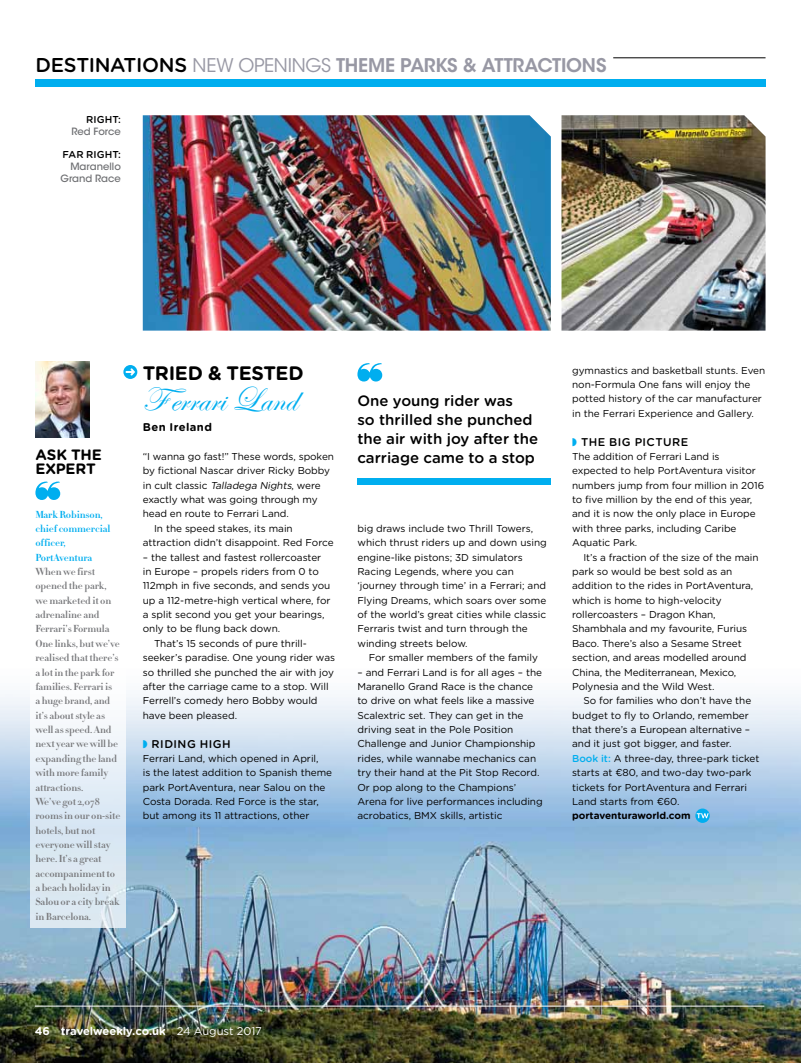
<style>
.page{position:relative;width:801px;height:1063px;background:#fff}
.page>*{position:absolute;margin:0;border:0;box-sizing:border-box;transform-origin:0 0}
.t1{font:35px "Edwardian Script ITC";letter-spacing:-.005em;color:#00aeef}
.t2{font:700 19.5px "Gotham Rounded";letter-spacing:-.02em;color:#000}
.t3{font:600 18.75px "ITC Avant Garde Std";letter-spacing:-.015em;color:#9898a4}
.t4{font:500 15px/18.8px "Gotham Rounded";letter-spacing:-.005em;color:#000}
.t5{font:700 15px/14.4px "Gotham Rounded";letter-spacing:-.01em;color:#000}
.t6{font:700 11.25px "Gotham Rounded";letter-spacing:-.005em;color:#fff}
.t7{font:500 11.25px "Gotham Rounded";letter-spacing:.05em;color:#000}
.t8{font:700 11.25px "Gotham Rounded";letter-spacing:.04em;color:#000}
.t9{font:10px/14.4px "Gotham Rounded";letter-spacing:-.005em;color:#000}
.t10{font:700 10px/14.4px "Didot HTF 06";letter-spacing:-.01em;color:#77787b}
.t11{font:700 10px/14.4px "Didot HTF 06";letter-spacing:-.01em;color:#00aeef}
.t12{font:500 10px/11.9px "ITC Avant Garde Std";color:#6d6e71;text-align:right}
.t13{font:700 10px "Gotham Rounded";letter-spacing:-.005em;color:#000}
.t14{font:500 10px "Gotham Rounded";letter-spacing:.115em;color:#000}
.s1{font-family:"Gotham Rounded";font-weight:500;font-size:20px;color:#000}
.s2{font-weight:400}
.s3{font-style:italic}
.s4{font-weight:500;color:#00aeef}
</style>
<div class="page">
<img style="left:0;top:694px;width:801px;height:369px">
<div style="left:35px;top:79px;width:730px;height:7px;background:#00aeef"></div>
<hr style="left:613px;top:57px;width:152px;height:1px;background:#000">
<hr style="left:35px;top:1006px;width:729px;height:1px;background:#fff">
<img style="left:35px;top:361px;width:54px;height:77px">
<svg style="left:35px;top:482px;width:25px;height:18px"></svg>
<div style="left:357px;top:478px;width:194px;height:7px;background:#00aeef"></div>
<svg style="left:357px;top:363px;width:25px;height:19px"></svg>
<img style="left:561px;top:115px;width:204px;height:216px">
<img style="left:143px;top:115px;width:408px;height:216px">
<div style="left:30px;top:561px;width:96px;height:366px;background:linear-gradient(to bottom,#fff,#d4e4f0)"></div>
<div style="left:123px;top:365px;width:14px;height:14px;background:#00aeef;border-radius:50%"></div>
<svg style="left:126px;top:368px;width:9px;height:8px"></svg>
<svg style="left:695px;top:809px;width:15px;height:14px"></svg>
<svg style="left:696px;top:813px;width:12px;height:5px"></svg>
<svg style="left:143px;top:739px;width:4px;height:9px"></svg>
<h3 class="t3" style="left:35px;top:53px;width:572px"><span class="s1">destinations</span> <span class="s2">NEW OPENINGS</span> THEME PARKS &amp; ATTRACTIONS</h3>
<p class="t14" style="left:86px;top:112px;width:36px">right:</p>
<p class="t12" style="left:71px;top:125px;width:51px">Red Force</p>
<p class="t14" style="left:63px;top:148px;width:60px">far right:</p>
<p class="t12" style="left:60px;top:161px;width:62px">Maranello<br>Grand Race</p>
<h3 class="t5" style="left:35px;top:447px;width:68px">ASK THE<br>EXPERT</h3>
<p class="t11" style="left:35px;top:507px;width:76px">Mark Robinson, chief commercial officer,<br>PortAventura</p>
<p class="t10" style="left:35px;top:564px;width:86px">When we first opened the park, we marketed it on adrenaline and<br>Ferrari’s Formula<br>One links, but we’ve realised that there’s a lot in the park for families. Ferrari is<br>a huge brand, and it’s about style as well as speed. And next year we will be expanding the land with more family attractions.<br>We’ve got 2,078 rooms in our on-site hotels, but not everyone will stay here. It’s a great accompaniment to a beach holiday in<br>Salou or a city break in Barcelona.</p>
<h2 class="t2" style="left:143px;top:359px;width:162px">TRIED &amp; TESTED</h2>
<h1 class="t1" style="left:143px;top:380px;width:156px">Ferrari Land</h1>
<p class="t8" style="left:143px;top:419px;width:71px">Ben Ireland</p>
<p class="t9" style="left:143px;top:449px;width:193px">“I wanna go fast!” These words, spoken</p>
<p class="t9" style="left:143px;top:463px;width:189px">by fictional Nascar driver Ricky Bobby</p>
<p class="t9" style="left:143px;top:478px;width:179px">i n c u l t c l a ss i c <span class="s3">Talladega Nights</span>, we re</p>
<p class="t9" style="left:143px;top:492px;width:176px">exactly what was going through my</p>
<p class="t9" style="left:143px;top:506px;width:148px">head en route to Ferrari Land.</p>
<p class="t9" style="left:154px;top:521px;width:140px">In the speed stakes, its main</p>
<p class="t9" style="left:143px;top:535px;width:192px">attraction didn’t disappoint. Red Force</p>
<p class="t9" style="left:143px;top:549px;width:180px">– the tallest and fastest rollercoaster</p>
<p class="t9" style="left:143px;top:564px;width:178px">in Europe – propels riders from 0 to</p>
<p class="t9" style="left:143px;top:578px;width:189px">112mph in five seconds, and sends you</p>
<p class="t9" style="left:143px;top:593px;width:189px">up a 112-metre-high vertical where, for</p>
<p class="t9" style="left:143px;top:607px;width:183px">a split second you get your bearings,</p>
<p class="t9" style="left:143px;top:621px;width:139px">only to be flung back down.</p>
<p class="t9" style="left:154px;top:636px;width:154px">That’s 15 seconds of pure thrill-</p>
<p class="t9" style="left:143px;top:650px;width:194px">seeker’s paradise. One young rider was</p>
<p class="t9" style="left:143px;top:664px;width:193px">so thrilled she punched the air with joy</p>
<p class="t9" style="left:143px;top:679px;width:187px">after the carriage came to a stop. Will</p>
<p class="t9" style="left:143px;top:693px;width:176px">Ferrell’s comedy hero Bobby would</p>
<p class="t9" style="left:143px;top:707px;width:96px">have been pleased.</p>
<p class="t7" style="left:152px;top:735px;width:16px">RIDIN</p>
<p class="t7" style="left:187px;top:735px;width:45px">G HIGH</p>
<p class="t9" style="left:143px;top:751px;width:191px">Ferrari Land, which opened in April,<br>is the latest addition to Spanish theme park PortAventura, near Salou on the Costa Dorada. Red Force is the star, but among its 11 attractions, other</p>
<h3 class="t4" style="left:357px;top:391px;width:182px">One young rider was<br>so thrilled she punched the air with joy after the carriage came to a stop</h3>
<p class="t9" style="left:357px;top:521px;width:191px">big draws include two Thrill Towers, which thrust riders up and down using engine-like pistons; 3D simulators Racing Legends, where you can ‘journey through time’ in a Ferrari; and Flying Dreams, which soars over some of the world’s great cities while classic Ferraris twist and turn through the winding streets below.</p>
<p class="t9" style="left:369px;top:650px;width:171px">For smaller members of the family</p>
<p class="t9" style="left:357px;top:664px;width:187px">– and Ferrari Land is for all ages – the Maranello Grand Race is the chance to drive on what feels like a massive Scalextric set. They can get in the driving seat in the Pole Position Challenge and Junior Championship rides, while wannabe mechanics can try their hand at the Pit Stop Record.<br>Or pop along to the Champions’ Arena for live performances including acrobatics, BMX skills, artistic</p>
<p class="t9" style="left:572px;top:362px;width:195px">gymnastics and basketball stunts. Even non-Formula One fans will enjoy the potted history of the car manufacturer in the Ferrari Experience and Gallery.</p>
<p class="t7" style="left:581px;top:434px;width:107px">THE BIG PICTURE</p>
<p class="t9" style="left:572px;top:449px;width:194px">The addition of Ferrari Land is expected to help PortAventura visitor numbers jump from four million in 2016 to five million by the end of this year, and it is now the only place in Europe with three parks, including Caribe<br>Aquatic Park.</p>
<p class="t9" style="left:572px;top:549px;width:188px;text-indent:11px">It’s a fraction of the size of the main park so would be best sold as an addition to the rides in PortAventura, which is home to high-velocity rollercoasters – Dragon Khan, Shambhala and my favourite, Furius Baco. There’s also a Sesame Street section, and areas modelled around China, the Mediterranean, Mexico, Polynesia and the Wild West.</p>
<p class="t9" style="left:572px;top:693px;width:189px;text-indent:11px">So for families who don’t have the budget to fly to Orlando, remember that there’s a European alternative – and it just got bigger, and faster.<br><span class="s4">Book it:</span> A three-day, three-park ticket starts at €80, and two-day two-park tickets for PortAventura and Ferrari Land starts from €60.</p>
<p class="t13" style="left:572px;top:808px;width:120px">portaventuraworld.com</p>
<p class="t6" style="left:35px;top:1023px;width:229px">46 travelweekly.co.uk <span class="s2">24 August 2017</span></p>
</div>
